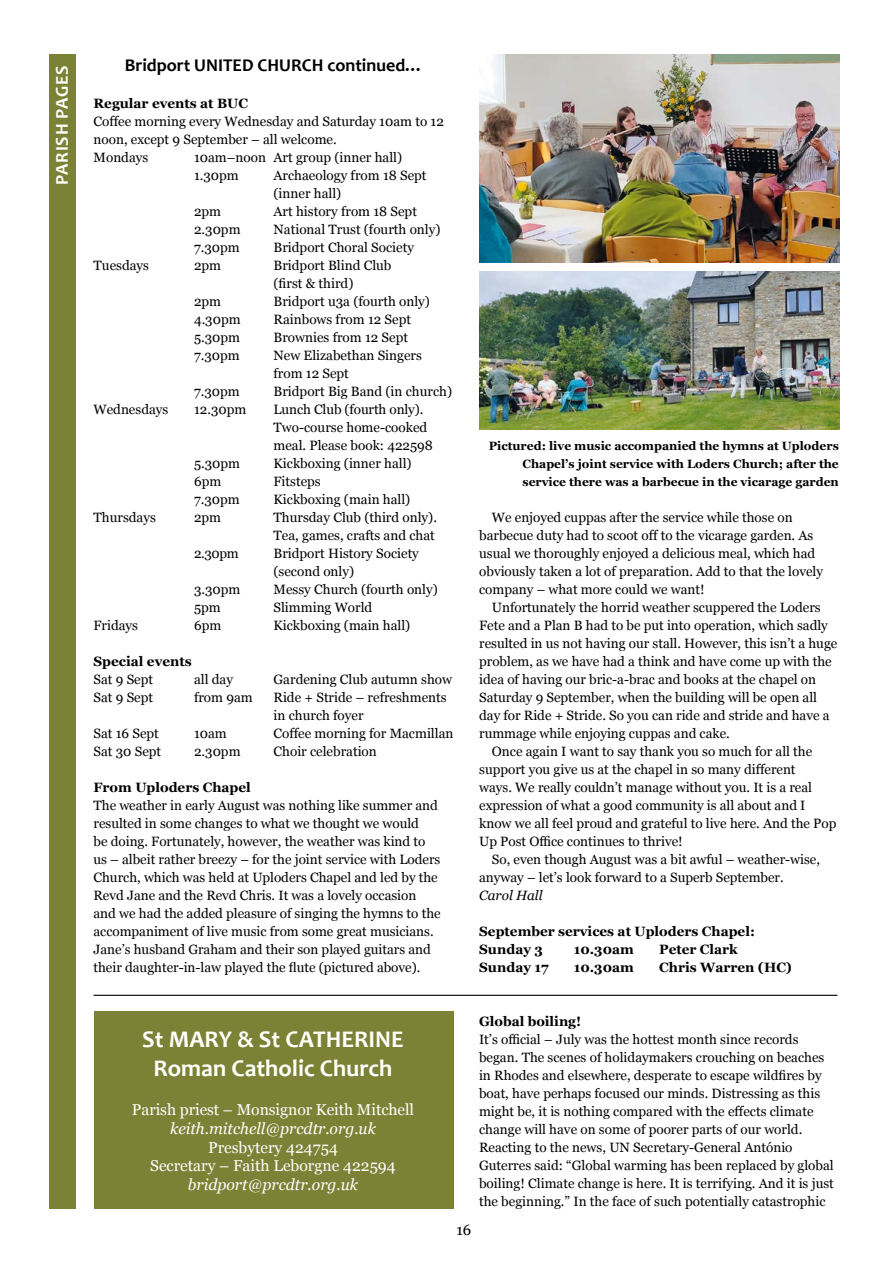
<style>
.page{position:relative;width:893px;height:1263px;background:#fff}
.page>*{position:absolute;margin:0;border:0;box-sizing:border-box;transform-origin:0 0}
.t1{font:700 24px/28.8px "Candara";color:#fffffc;text-align:center}
.t2{font:700 18px "Candara";color:#000}
.t3{font:700 18px "Candara";letter-spacing:.04em;color:#fffffc}
.t4{font:15.75px/18.9px "Georgia";color:#fffffc;text-align:center}
.t5{font:italic 15.75px "Georgia";color:#fffffc}
.t6{font:15px "Georgia";color:#000}
.t7{font:13.5px/18px "Georgia";color:#000}
.t8{font:700 13.5px/18px "Georgia";color:#000}
.t9{font:italic 13.5px "Georgia";color:#000}
.t10{font:700 12px/18px "Georgia";color:#000;text-align:justify}
</style>
<div class="page">
<div style="left:49px;top:54px;width:26px;height:1155px;background:#7b8236"></div>
<div style="left:94px;top:1012px;width:359px;height:197px;background:#7b8236"></div>
<hr style="left:94px;top:995px;width:743px;height:1px;background:#000">
<img style="left:479px;top:54px;width:360px;height:208px">
<img style="left:479px;top:272px;width:360px;height:157px">
<h2 class="t3" style="left:51px;top:185px;width:121px;rotate:-90deg">PARISH PAGES</h2>
<h2 class="t2" style="left:125px;top:55px;width:300px">Bridport UNITED CHURCH continued…</h2>
<p class="t8" style="left:94px;top:94px;width:156px">Regular events at BUC</p>
<p class="t7" style="left:94px;top:112px;width:352px">Coffee morning every Wednesday and Saturday 10am to 12 noon, except 9 September – all welcome.<br>Mondays</p>
<p class="t7" style="left:194px;top:148px;width:210px">10am–noon Art group (inner hall)<br>1.30pm</p>
<p class="t7" style="left:274px;top:166px;width:154px">Archaeology from 18 Sept (inner hall)</p>
<p class="t7" style="left:194px;top:202px;width:29px">2pm</p>
<p class="t7" style="left:274px;top:202px;width:145px">Art history from 18 Sept</p>
<p class="t7" style="left:194px;top:220px;width:48px">2.30pm</p>
<p class="t7" style="left:274px;top:220px;width:168px">National Trust (fourth only)</p>
<p class="t7" style="left:194px;top:238px;width:47px">7.30pm</p>
<p class="t7" style="left:274px;top:238px;width:142px">Bridport Choral Society</p>
<p class="t7" style="left:94px;top:256px;width:57px">Tuesdays</p>
<p class="t7" style="left:194px;top:256px;width:29px">2pm</p>
<p class="t7" style="left:274px;top:256px;width:119px">Bridport Blind Club (first &amp; third)</p>
<p class="t7" style="left:194px;top:292px;width:29px">2pm</p>
<p class="t7" style="left:274px;top:292px;width:158px">Bridport u3a (fourth only)</p>
<p class="t7" style="left:194px;top:310px;width:48px">4.30pm</p>
<p class="t7" style="left:274px;top:310px;width:139px">Rainbows from 12 Sept</p>
<p class="t7" style="left:194px;top:328px;width:48px">5.30pm</p>
<p class="t7" style="left:274px;top:328px;width:136px">Brownies from 12 Sept</p>
<p class="t7" style="left:194px;top:346px;width:47px">7.30pm</p>
<p class="t7" style="left:274px;top:346px;width:150px">New Elizabethan Singers from 12 Sept</p>
<p class="t7" style="left:194px;top:382px;width:47px">7.30pm</p>
<p class="t7" style="left:274px;top:382px;width:180px">Bridport Big Band (in church)</p>
<p class="t7" style="left:94px;top:400px;width:76px">Wednesdays</p>
<p class="t7" style="left:194px;top:400px;width:54px">12.30pm</p>
<p class="t7" style="left:274px;top:400px;width:161px">Lunch Club (fourth only).<br>Two-course home-cooked meal. Please book: 422598</p>
<p class="t7" style="left:194px;top:454px;width:48px">5.30pm</p>
<p class="t7" style="left:274px;top:454px;width:140px">Kickboxing (inner hall)</p>
<p class="t7" style="left:194px;top:472px;width:29px">6pm</p>
<p class="t7" style="left:274px;top:472px;width:49px">Fitsteps</p>
<p class="t7" style="left:194px;top:490px;width:47px">7.30pm</p>
<p class="t7" style="left:274px;top:490px;width:138px">Kickboxing (main hall)</p>
<p class="t7" style="left:94px;top:508px;width:64px">Thursdays</p>
<p class="t7" style="left:194px;top:508px;width:29px">2pm</p>
<p class="t7" style="left:274px;top:508px;width:165px">Thursday Club (third only).<br>Tea, games, crafts and chat</p>
<p class="t7" style="left:194px;top:544px;width:46px">2.30pm</p>
<p class="t7" style="left:274px;top:544px;width:147px">Bridport History Society (second only)</p>
<p class="t7" style="left:194px;top:580px;width:48px">3.30pm</p>
<p class="t7" style="left:274px;top:580px;width:166px">Messy Church (fourth only)</p>
<p class="t7" style="left:194px;top:598px;width:28px">5pm</p>
<p class="t7" style="left:274px;top:598px;width:100px">Slimming World</p>
<p class="t7" style="left:94px;top:616px;width:46px">Fridays</p>
<p class="t7" style="left:194px;top:616px;width:29px">6pm</p>
<p class="t7" style="left:274px;top:616px;width:138px">Kickboxing (main hall)</p>
<p class="t8" style="left:94px;top:651px;width:100px">Special events</p>
<p class="t7" style="left:94px;top:670px;width:61px">Sat 9 Sept</p>
<p class="t7" style="left:194px;top:670px;width:40px">all day</p>
<p class="t7" style="left:274px;top:670px;width:180px">Gardening Club autumn show</p>
<p class="t7" style="left:94px;top:688px;width:61px">Sat 9 Sept</p>
<p class="t7" style="left:194px;top:688px;width:60px">from 9am</p>
<p class="t7" style="left:274px;top:688px;width:175px">Ride + Stride – refreshments in church foyer</p>
<p class="t7" style="left:94px;top:724px;width:67px">Sat 16 Sept</p>
<p class="t7" style="left:194px;top:724px;width:34px">10am</p>
<p class="t7" style="left:274px;top:724px;width:181px">Coffee morning for Macmillan</p>
<p class="t7" style="left:94px;top:742px;width:69px">Sat 30 Sept</p>
<p class="t7" style="left:194px;top:742px;width:48px">2.30pm</p>
<p class="t7" style="left:274px;top:742px;width:105px">Choir celebration</p>
<p class="t8" style="left:94px;top:777px;width:159px">From Uploders Chapel</p>
<p class="t7" style="left:94px;top:796px;width:349px">The weather in early August was nothing like summer and resulted in some changes to what we thought we would<br>be doing. Fortunately, however, the weather was kind to us – albeit rather breezy – for the joint service with Loders Church, which was held at Uploders Chapel and led by the Revd Jane and the Revd Chris. It was a lovely occasion and we had the added pleasure of singing the hymns to the accompaniment of live music from some great musicians.<br>Jane’s husband Graham and their son played guitars and their daughter-in-law played the flute (pictured above).</p>
<p class="t10" style="left:522px;top:436px;width:318px;text-indent:-34px">Pictured: live music accompanied the hymns at Uploders Chapel’s joint service with Loders Church; after the service there was a barbecue in the vicarage garden</p>
<p class="t7" style="left:479px;top:508px;width:345px;text-indent:13px">We enjoyed cuppas after the service while those on barbecue duty had to scoot off to the vicarage garden. As usual we thoroughly enjoyed a delicious meal, which had obviously taken a lot of preparation. Add to that the lovely company – what more could we want!</p>
<p class="t7" style="left:492px;top:598px;width:330px">Unfortunately the horrid weather scuppered the Loders</p>
<p class="t7" style="left:479px;top:616px;width:350px">Fete and a Plan B had to be put into operation, which sadly</p>
<p class="t7" style="left:479px;top:634px;width:360px">resulted in us not having our stall. However, this isn’t a huge</p>
<p class="t7" style="left:479px;top:652px;width:354px">problem, as we have had a think and have come up with the</p>
<p class="t7" style="left:479px;top:670px;width:338px">idea of having our bric-a-brac and books at the chapel on</p>
<p class="t7" style="left:479px;top:688px;width:339px">Saturday 9 September, when the building will be open all</p>
<p class="t7" style="left:479px;top:706px;width:352px">day for Ride + Stride. So you can ride and stride and have a</p>
<p class="t7" style="left:479px;top:724px;width:252px">rummage while enjoying cuppas and cake.</p>
<p class="t7" style="left:492px;top:742px;width:322px">Once again I want to say thank you so much for all the</p>
<p class="t7" style="left:479px;top:760px;width:318px">support you give us at the chapel in so many different</p>
<p class="t7" style="left:479px;top:778px;width:334px">ways. We really couldn’t manage without you. It is a real</p>
<p class="t7" style="left:479px;top:796px;width:328px">expression of what a good community is all about and I</p>
<p class="t7" style="left:479px;top:814px;width:359px">know we all feel proud and grateful to live here. And the Pop</p>
<p class="t7" style="left:479px;top:832px;width:205px">Up Post Office continues to thrive!</p>
<p class="t7" style="left:492px;top:850px;width:330px">So, even though August was a bit awful – weather-wise,</p>
<p class="t7" style="left:479px;top:868px;width:306px">anyway – let’s look forward to a Superb September.</p>
<p class="t9" style="left:479px;top:885px;width:65px">Carol Hall</p>
<p class="t8" style="left:479px;top:921px;width:277px">September services at Uploders Chapel:<br>Sunday 3</p>
<p class="t8" style="left:574px;top:939px;width:62px">10.30am</p>
<p class="t8" style="left:659px;top:939px;width:80px">Peter Clark</p>
<p class="t8" style="left:479px;top:957px;width:71px">Sunday 17</p>
<p class="t8" style="left:574px;top:957px;width:62px">10.30am</p>
<p class="t8" style="left:659px;top:957px;width:134px">Chris Warren (HC)</p>
<h1 class="t1" style="left:142px;top:1025px;width:263px">St MARY &amp; St CATHERINE<br>Roman Catholic Church</h1>
<p class="t4" style="left:132px;top:1099px;width:283px">Parish priest – Monsignor Keith Mitchell</p>
<p class="t5" style="left:170px;top:1117px;width:207px">keith.mitchell@prcdtr.org.uk</p>
<p class="t4" style="left:150px;top:1137px;width:247px">Presbytery 424754<br>Secretary – Faith Leborgne 422594</p>
<p class="t5" style="left:188px;top:1173px;width:172px">bridport@prcdtr.org.uk</p>
<p class="t6" style="left:456px;top:1219px;width:16px">16</p>
<p class="t8" style="left:479px;top:1012px;width:104px">Global boiling!</p>
<p class="t7" style="left:479px;top:1030px;width:356px">It’s official – July was the hottest month since records began. The scenes of holidaymakers crouching on beaches in Rhodes and elsewhere, desperate to escape wildfires by boat, have perhaps focused our minds. Distressing as this might be, it is nothing compared with the effects climate change will have on some of poorer parts of our world.<br>Reacting to the news, UN Secretary-General António Guterres said: “Global warming has been replaced by global boiling! Climate change is here. It is terrifying. And it is just the beginning.” In the face of such potentially catastrophic</p>
</div>
